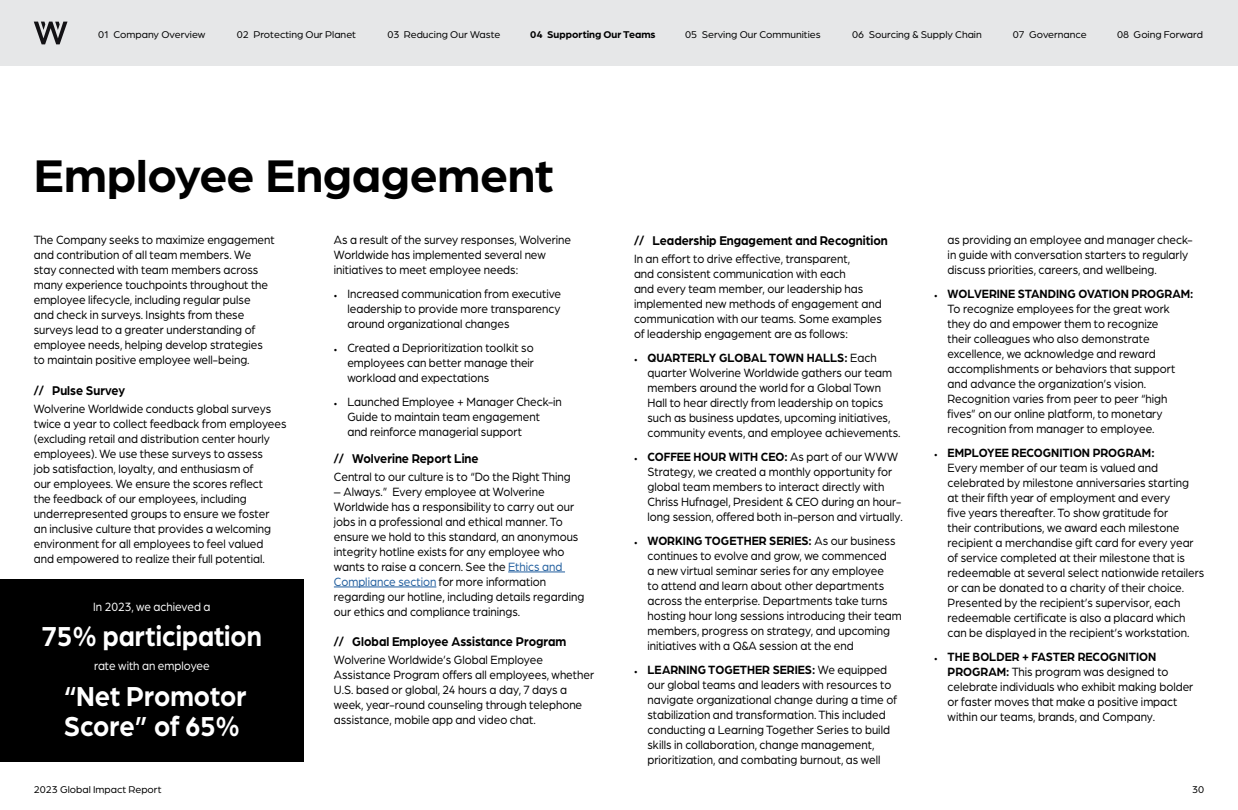
<style>
.page{position:relative;width:1238px;height:810px;background:#fff}
.page>*{position:absolute;margin:0;border:0;box-sizing:border-box;transform-origin:0 0}
.t1{font:700 48.75px "Arboria";letter-spacing:-.005em;color:#000}
.t2{font:700 29.25px/30px "Arboria";color:#fff;scale:.91 1}
.t3{font:700 13.5px "Arboria";color:#000;scale:.91 1}
.t4{font:12.75px/15px "Arboria";color:#000;scale:.91 1}
.t5{font:12.75px "Arboria";color:#fff;scale:.91 1}
.t6{font:10.5px "Arboria";color:#000}
.t7{font:700 10.5px "Arboria";color:#000}
.s1{font-family:"Minion Pro";font-size:9px}
.s2{color:#215e9e}
.s3{font-weight:700}
</style>
<div class="page">
<hr style="left:508px;top:572px;width:57px;height:1px;background:#215e9e">
<hr style="left:334px;top:587px;width:102px;height:1px;background:#215e9e">
<div style="left:0;top:0;width:1238px;height:66px;background:#e6e7e8"></div>
<svg style="left:34px;top:22px;width:34px;height:22px"></svg>
<div style="left:0;top:579px;width:304px;height:182px;background:#000"></div>
<p class="t6" style="left:98px;top:28px;width:109px">01 Company Overview</p>
<p class="t6" style="left:237px;top:28px;width:121px">02 Protecting Our Planet</p>
<p class="t6" style="left:387px;top:28px;width:114px">03 Reducing Our Waste</p>
<p class="t7" style="left:530px;top:27px;width:127px">04 Supporting Our Teams</p>
<p class="t6" style="left:685px;top:28px;width:137px">05 Serving Our Communities</p>
<p class="t6" style="left:852px;top:28px;width:131px">06 Sourcing &amp; Supply Chain</p>
<p class="t6" style="left:1012px;top:28px;width:75px">07 Governance</p>
<p class="t6" style="left:1117px;top:28px;width:88px">08 Going Forward</p>
<h1 class="t1" style="left:34px;top:142px;width:521px">Employee Engagement</h1>
<p class="t4" style="left:34px;top:232px;width:266px">The Company seeks to maximize engagement and contribution of all team members. We stay connected with team members across many experience touchpoints throughout the employee lifecycle, including regular pulse<br>and check in surveys. Insights from these surveys lead to a greater understanding of employee needs, helping develop strategies to maintain positive employee well-being.</p>
<p class="t3" style="left:34px;top:381px;width:102px">// Pulse Survey</p>
<p class="t4" style="left:34px;top:401px;width:279px">Wolverine Worldwide conducts global surveys twice a year to collect feedback from employees (excluding retail and distribution center hourly employees). We use these surveys to assess<br>job satisfaction, loyalty, and enthusiasm of<br>our employees. We ensure the scores reflect<br>the feedback of our employees, including underrepresented groups to ensure we foster<br>an inclusive culture that provides a welcoming environment for all employees to feel valued and empowered to realize their full potential.</p>
<p class="t5" style="left:93px;top:599px;width:130px">In 2023, we achieved a</p>
<h2 class="t2" style="left:42px;top:620px;width:243px">75% participation</h2>
<p class="t5" style="left:94px;top:658px;width:129px">rate with an employee</p>
<h2 class="t2" style="left:63px;top:679px;width:203px">“Net Promotor<br>Score” of 65%</h2>
<p class="t6" style="left:34px;top:783px;width:129px">2023 Global Impact Report</p>
<p class="t4" style="left:334px;top:232px;width:262px">As a result of the survey responses, Wolverine<br>Worldwide has implemented several new initiatives to meet employee needs:</p>
<p class="t4" style="left:347px;top:286px;width:236px;text-align:justify;text-indent:-14px"><span class="s1">•</span> Increased communication from executive leadership to provide more transparency around organizational changes</p>
<p class="t4" style="left:347px;top:340px;width:207px;text-align:justify;text-indent:-14px"><span class="s1">•</span> Created a Deprioritization toolkit so employees can better manage their workload and expectations</p>
<p class="t4" style="left:347px;top:394px;width:237px;text-indent:-14px"><span class="s1">•</span> Launched Employee + Manager Check-in<br>Guide to maintain team engagement and reinforce managerial support</p>
<p class="t3" style="left:334px;top:449px;width:161px">// Wolverine Report Line</p>
<p class="t4" style="left:334px;top:468px;width:262px">Central to our culture is to “Do the Right Thing</p>
<p class="t4" style="left:334px;top:483px;width:277px">– Always.” Every employee at Wolverine Worldwide has a responsibility to carry out our jobs in a professional and ethical manner. To ensure we hold to this standard, an anonymous integrity hotline exists for any employee who wants to raise a concern. See the <span class="s2">Ethics and Compliance section</span> for more information regarding our hotline, including details regarding our ethics and compliance trainings.</p>
<p class="t3" style="left:334px;top:633px;width:257px">// Global Employee Assistance Program</p>
<p class="t4" style="left:334px;top:652px;width:287px">Wolverine Worldwide’s Global Employee Assistance Program offers all employees, whether U.S. based or global, 24 hours a day, 7 days a week, year-round counseling through telephone assistance, mobile app and video chat.</p>
<p class="t3" style="left:634px;top:231px;width:280px">// Leadership Engagement and Recognition</p>
<p class="t4" style="left:634px;top:250px;width:274px">In an effort to drive effective, transparent,<br>and consistent communication with each<br>and every team member, our leadership has implemented new methods of engagement and communication with our teams. Some examples of leadership engagement are as follows:</p>
<p class="t4" style="left:647px;top:349px;width:280px;text-indent:-14px"><span class="s1">•</span> <span class="s3">QUARTERLY GLOBAL TOWN HALLS:</span> Each quarter Wolverine Worldwide gathers our team members around the world for a Global Town Hall to hear directly from leadership on topics such as business updates, upcoming initiatives, community events, and employee achievements.</p>
<p class="t4" style="left:647px;top:448px;width:282px;text-indent:-14px"><span class="s1">•</span> <span class="s3">COFFEE HOUR WITH CEO:</span> As part of our WWW Strategy, we created a monthly opportunity for global team members to interact directly with Chriss Hufnagel, President &amp; CEO during an hour&shy;long session, offered both in-person and virtually.</p>
<p class="t4" style="left:647px;top:532px;width:281px;text-indent:-14px"><span class="s1">•</span> <span class="s3">WORKING TOGETHER SERIES:</span> As our business continues to evolve and grow, we commenced<br>a new virtual seminar series for any employee<br>to attend and learn about other departments across the enterprise. Departments take turns hosting hour long sessions introducing their team members, progress on strategy, and upcoming initiatives with a Q&amp;A session at the end</p>
<p class="t4" style="left:647px;top:661px;width:276px;text-indent:-14px"><span class="s1">•</span> <span class="s3">LEARNING TOGETHER SERIES:</span> We equipped our global teams and leaders with resources to navigate organizational change during a time of stabilization and transformation. This included conducting a Learning Together Series to build skills in collaboration, change management, prioritization, and combating burnout, as well</p>
<p class="t4" style="left:947px;top:232px;width:271px">as providing an employee and manager check&shy;in guide with conversation starters to regularly discuss priorities, careers, and wellbeing.</p>
<p class="t4" style="left:947px;top:286px;width:272px;text-indent:-14px"><span class="s1">•</span> <span class="s3">WOLVERINE STANDING OVATION PROGRAM:<br></span>To recognize employees for the great work they do and empower them to recognize<br>their colleagues who also demonstrate excellence, we acknowledge and reward accomplishments or behaviors that support and advance the organization’s vision.<br>Recognition varies from peer to peer “high fives” on our online platform, to monetary recognition from manager to employee.</p>
<p class="t4" style="left:947px;top:445px;width:283px;text-indent:-14px"><span class="s1">•</span> <span class="s3">EMPLOYEE RECOGNITION PROGRAM:<br></span>Every member of our team is valued and celebrated by milestone anniversaries starting<br>at their fifth year of employment and every<br>five years thereafter. To show gratitude for<br>their contributions, we award each milestone recipient a merchandise gift card for every year of service completed at their milestone that is redeemable at several select nationwide retailers or can be donated to a charity of their choice.<br>Presented by the recipient’s supervisor, each redeemable certificate is also a placard which can be displayed in the recipient’s workstation.</p>
<p class="t4" style="left:947px;top:649px;width:271px;text-indent:-14px"><span class="s1">•</span> <span class="s3">THE BOLDER + FASTER RECOGNITION PROGRAM:</span> This program was designed to celebrate individuals who exhibit making bolder or faster moves that make a positive impact within our teams, brands, and Company.</p>
<p class="t6" style="left:1192px;top:783px;width:14px">30</p>
</div>
